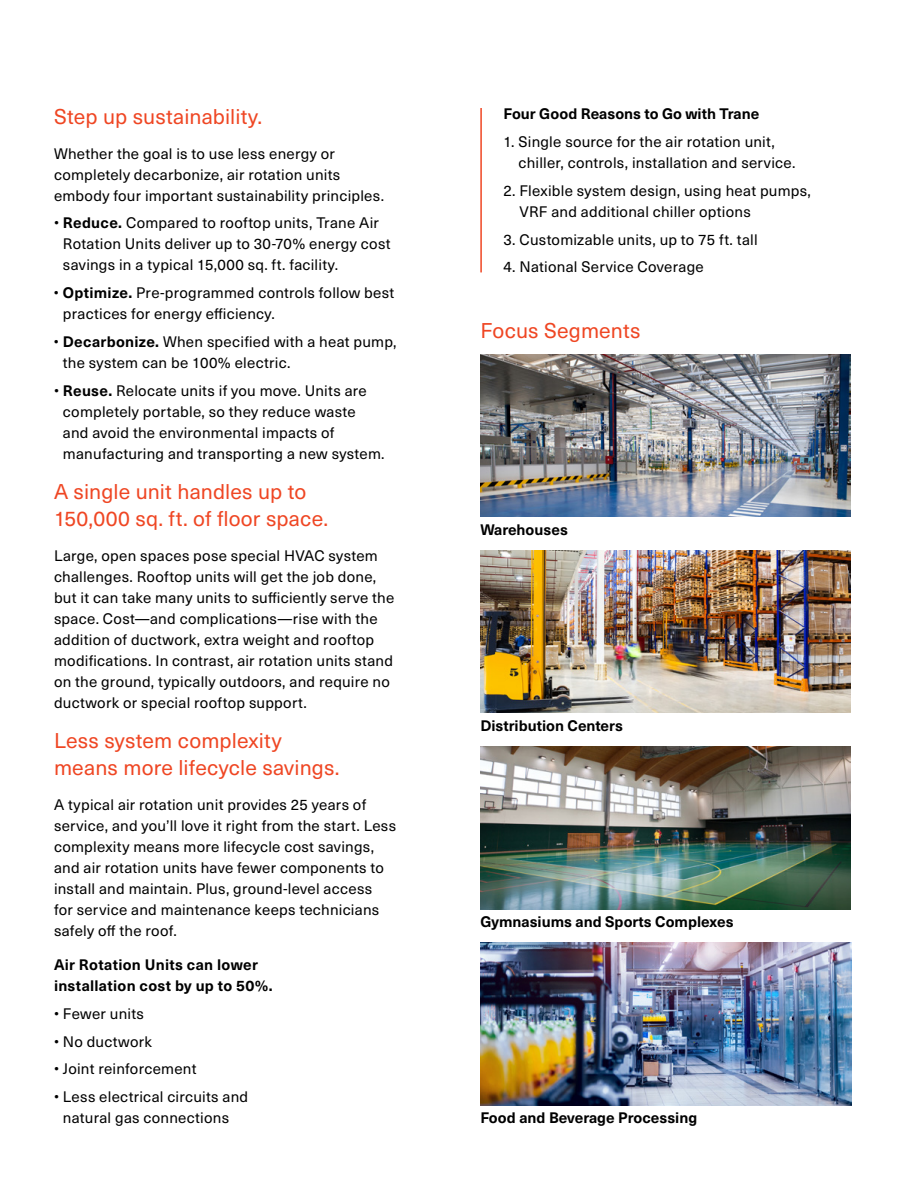
<style>
.page{position:relative;width:918px;height:1188px;background:#fff}
.page>*{position:absolute;margin:0;border:0;box-sizing:border-box;transform-origin:0 0}
.t1{font:21px/27px "Neue Haas Unica W1 G";letter-spacing:.005em;color:#ef4623}
.t2{font:15px/21px "Neue Haas Unica W1 G";letter-spacing:.015em;color:#000}
.t3{font:700 15px "Neue Haas Unica W1 G";color:#000}
.t4{font:700 15px/21px "Neue Haas Unica W1 G";letter-spacing:.02em;color:#000}
.s1{font-weight:700}
</style>
<div class="page">
<hr style="left:480px;top:108px;width:2px;height:164px;background:#ef4623">
<img style="left:480px;top:942px;width:372px;height:163px">
<img style="left:480px;top:746px;width:370px;height:163px">
<img style="left:480px;top:550px;width:370px;height:163px">
<img style="left:480px;top:354px;width:370px;height:163px">
<h1 class="t1" style="left:54px;top:102px;width:210px">Step up sustainability.</h1>
<p class="t2" style="left:54px;top:142px;width:332px">Whether the goal is to use less energy or completely decarbonize, air rotation units embody four important sustainability principles.</p>
<p class="t2" style="left:63px;top:212px;width:329px;text-indent:-9px">• <span class="s1">Reduce.</span> Compared to rooftop units, Trane Air<br>Rotation Units deliver up to 30-70% energy cost savings in a typical 15,000 sq. ft. facility.</p>
<p class="t2" style="left:63px;top:281px;width:333px;text-indent:-9px">• <span class="s1">Optimize.</span> Pre-programmed controls follow best practices for energy efficiency.</p>
<p class="t2" style="left:63px;top:330px;width:335px;text-indent:-9px">• <span class="s1">Decarbonize.</span> When specified with a heat pump, the system can be 100% electric.</p>
<p class="t2" style="left:63px;top:379px;width:323px;text-indent:-9px">• <span class="s1">Reuse.</span> Relocate units if you move. Units are completely portable, so they reduce waste and avoid the environmental impacts of manufacturing and transporting a new system.</p>
<h1 class="t1" style="left:54px;top:477px;width:276px">A single unit handles up to<br>150,000 sq. ft. of floor space.</h1>
<p class="t2" style="left:54px;top:544px;width:342px">Large, open spaces pose special HVAC system challenges. Rooftop units will get the job done, but it can take many units to sufficiently serve the space. Cost—and complications—rise with the addition of ductwork, extra weight and rooftop modifications. In contrast, air rotation units stand on the ground, typically outdoors, and require no ductwork or special rooftop support.</p>
<h1 class="t1" style="left:54px;top:726px;width:287px">Less system complexity means more lifecycle savings.</h1>
<p class="t2" style="left:54px;top:793px;width:344px">A typical air rotation unit provides 25 years of service, and you’ll love it right from the start. Less complexity means more lifecycle cost savings, and air rotation units have fewer components to install and maintain. Plus, ground-level access<br>for service and maintenance keeps technicians safely off the roof.</p>
<p class="t4" style="left:54px;top:953px;width:220px">Air Rotation Units can lower installation cost by up to 50%.</p>
<p class="t2" style="left:54px;top:1002px;width:92px">• Fewer units</p>
<p class="t2" style="left:54px;top:1030px;width:100px">• No ductwork</p>
<p class="t2" style="left:54px;top:1058px;width:144px">• Joint reinforcement</p>
<p class="t2" style="left:63px;top:1085px;width:187px;text-indent:-9px">• Less electrical circuits and natural gas connections</p>
<p class="t3" style="left:503px;top:103px;width:257px">Four Good Reasons to Go with Trane</p>
<p class="t2" style="left:519px;top:131px;width:278px;text-indent:-15px">1. Single source for the air rotation unit, chiller, controls, installation and service.</p>
<p class="t2" style="left:520px;top:179px;width:293px;text-indent:-16px">2. Flexible system design, using heat pumps,<br>VRF and additional chiller options</p>
<p class="t2" style="left:503px;top:228px;width:256px">3. Customizable units, up to 75 ft. tall</p>
<p class="t2" style="left:503px;top:256px;width:202px">4. National Service Coverage</p>
<h1 class="t1" style="left:480px;top:315px;width:162px">Focus Segments</h1>
<p class="t3" style="left:480px;top:518px;width:89px">Warehouses</p>
<p class="t3" style="left:480px;top:714px;width:144px">Distribution Centers</p>
<p class="t3" style="left:480px;top:910px;width:255px">Gymnasiums and Sports Complexes</p>
<p class="t3" style="left:480px;top:1106px;width:218px">Food and Beverage Processing</p>
</div>
